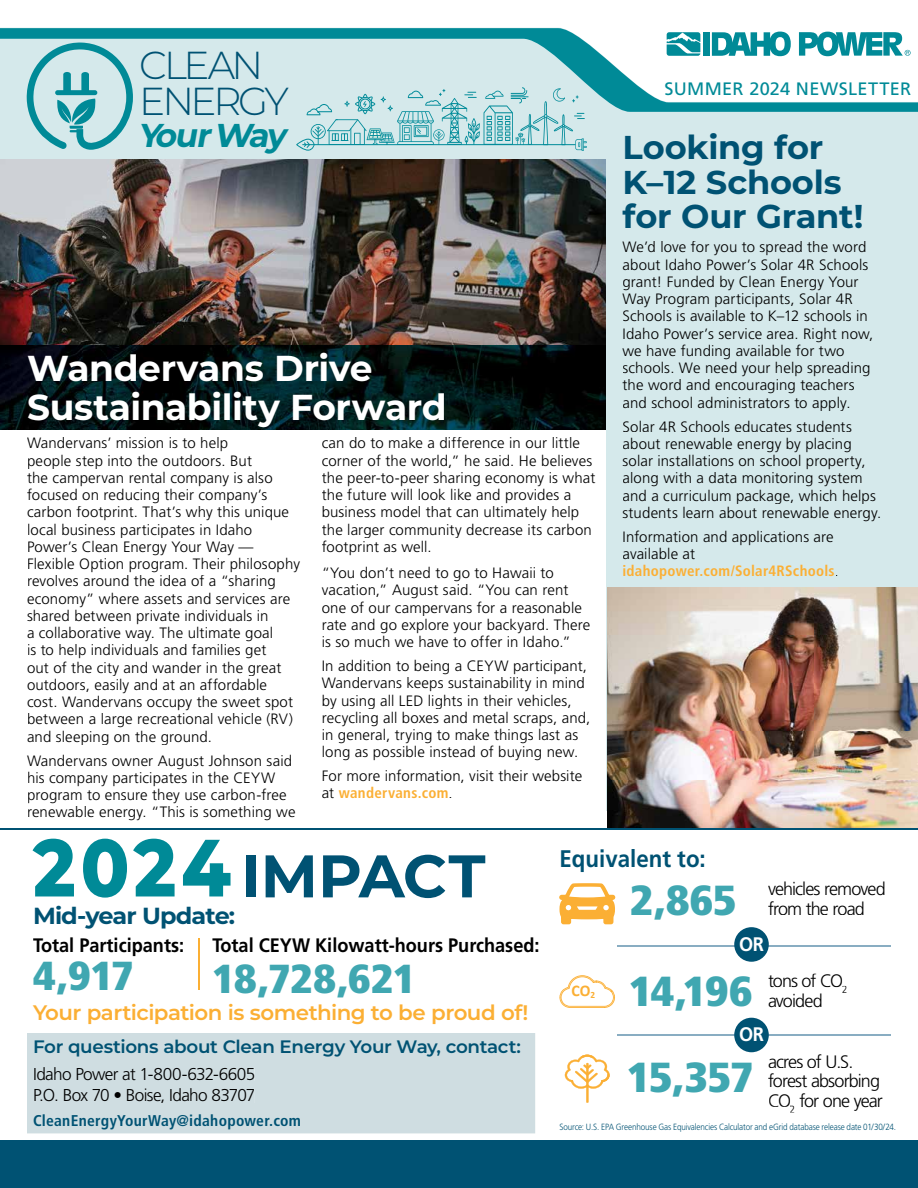
<style>
.page{position:relative;width:918px;height:1188px;background:#fff}
.page>*{position:absolute;margin:0;border:0;box-sizing:border-box;transform-origin:0 0}
.t1{font:800 81px "Montserrat";color:#008a97;scale:.88 1}
.t2{font:700 60px "Montserrat";color:#005273}
.t3{font:900 condensed 42px "Frutiger LT Std";letter-spacing:-.015em;color:#40a7b1;scale:1.07 1}
.t4{font:900 condensed 40.5px "Frutiger LT Std";color:#40a7b1;scale:1.07 1}
.t5{font:300 39px/36px "Montserrat";letter-spacing:-.08em;color:#005273}
.t6{font:700 36px/39px "Montserrat";letter-spacing:-.01em;color:#fff}
.t7{font:700 33px/34.5px "Montserrat";letter-spacing:-.005em;color:#005273}
.t8{font:italic 700 33px "Montserrat";color:#008a97}
.t9{font:700 24px "Frutiger LT Std";color:#005273;scale:.93 1}
.t10{font:700 23.25px "Montserrat";letter-spacing:-.04em;color:#005273}
.t11{font:600 21px "Montserrat";letter-spacing:-.025em;color:#fbaf34}
.t12{font:700 19.65px "Frutiger LT Std";color:#fff;scale:.93 1}
.t13{font:700 19.5px "Frutiger LT Std";color:#000;scale:.93 1}
.t14{font:300 18px/19.5px "Frutiger LT Std";letter-spacing:-.05em;color:#000}
.t15{font:600 18px "Montserrat";letter-spacing:-.02em;color:#005273}
.t16{font:18px "Frutiger LT Std";letter-spacing:.015em;color:#008a97}
.t17{font:300 17.1px/20.2px "Frutiger LT Std";letter-spacing:-.04em;color:#000}
.t18{font:700 16.35px "Calibri";color:#fbaf34}
.t19{font:700 condensed 15.6px "Frutiger LT Std";letter-spacing:.015em;color:#005273}
.t20{font:300 15px/17.2px "Frutiger LT Std";letter-spacing:.01em;color:#000}
.t21{font:300 9px "Frutiger LT Std";letter-spacing:-.015em;color:#005273;scale:.9 1}
.s1{font-weight:700;font-stretch:condensed;color:#fbaf34}
</style>
<div class="page">
<img style="left:0;top:159px;width:606px;height:271px">
<div style="left:606px;top:141px;width:312px;height:670px;background:#d5e9eb"></div>
<div style="left:0;top:26px;width:918px;height:133px;background:#d5e9eb"></div>
<img style="left:607px;top:588px;width:311px;height:240px">
<div style="left:0;top:1140px;width:918px;height:48px;background:#005273"></div>
<svg style="left:0;top:26px;width:918px;height:2px;fill:#fff"></svg>
<svg style="left:0;top:28px;width:918px;height:84px"></svg>
<svg style="left:559px;top:883px;width:56px;height:41px"></svg>
<svg style="left:559px;top:975px;width:56px;height:33px"></svg>
<svg style="left:565px;top:1055px;width:45px;height:48px"></svg>
<hr style="left:618px;top:1034px;width:273px;height:2px;background:#89adc2">
<hr style="left:618px;top:946px;width:273px;height:1px;background:#89adc2">
<div style="left:734px;top:927px;width:35px;height:35px;background:#005273;border-radius:50%"></div>
<div style="left:734px;top:1018px;width:35px;height:34px;background:#005273;border-radius:50%"></div>
<div style="left:27px;top:1033px;width:508px;height:100px;background:#cfdde1"></div>
<hr style="left:198px;top:938px;width:2px;height:52px;background:#fbaf34">
<div style="left:34px;top:1068px;width:220px;height:13px;background:#cfdde1"></div>
<div style="left:34px;top:1088px;width:220px;height:15px;background:#cfdde1"></div>
<svg style="left:296px;top:87px;width:291px;height:64px"></svg>
<svg style="left:27px;top:42px;width:106px;height:108px"></svg>
<hr style="left:0;top:828px;width:918px;height:2px;background:#005273">
<h3 class="t5" style="left:139px;top:46px;width:151px">CLEAN<br>ENERGY</h3>
<h3 class="t8" style="left:138px;top:112px;width:149px">YourWay</h3>
<h3 class="t6" style="left:27px;top:347px;width:421px">Wandervans Drive<br>Sustainability Forward</h3>
<p class="t20" style="left:27px;top:435px;width:275px">Wandervans’ mission is to help<br>people step into the outdoors. But<br>the campervan rental company is also focused on reducing their company’s carbon footprint. That’s why this unique local business participates in Idaho Power’s Clean Energy Your Way — Flexible Option program. Their philosophy revolves around the idea of a “sharing economy” where assets and services are shared between private individuals in<br>a collaborative way. The ultimate goal<br>is to help individuals and families get<br>out of the city and wander in the great outdoors, easily and at an affordable cost. Wandervans occupy the sweet spot between a large recreational vehicle (RV) and sleeping on the ground.</p>
<p class="t20" style="left:27px;top:752px;width:270px">Wandervans owner August Johnson said his company participates in the CEYW program to ensure they use carbon-free renewable energy. “This is something we</p>
<p class="t20" style="left:322px;top:435px;width:275px">can do to make a difference in our little corner of the world,” he said. He believes the peer-to-peer sharing economy is what the future will look like and provides a business model that can ultimately help the larger community decrease its carbon footprint as well.</p>
<p class="t20" style="left:322px;top:564px;width:270px">“You don’t need to go to Hawaii to vacation,” August said. “You can rent one of our campervans for a reasonable rate and go explore your backyard. There is so much we have to offer in Idaho.”</p>
<p class="t20" style="left:322px;top:657px;width:270px">In addition to being a CEYW participant, Wandervans keeps sustainability in mind by using all LED lights in their vehicles, recycling all boxes and metal scraps, and, in general, trying to make things last as long as possible instead of buying new.</p>
<p class="t20" style="left:322px;top:768px;width:262px">For more information, visit their website at <span class="s1">wandervans.com</span>.</p>
<p class="t16" style="left:665px;top:78px;width:248px">SUMMER 2024 NEWSLETTER</p>
<h3 class="t7" style="left:622px;top:129px;width:242px">Looking for<br>K–12 Schools for Our Grant!</h3>
<p class="t20" style="left:622px;top:239px;width:252px">We’d love for you to spread the word about Idaho Power’s Solar 4R Schools grant! Funded by Clean Energy Your Way Program participants, Solar 4R Schools is available to K–12 schools in Idaho Power’s service area. Right now, we have funding available for two schools. We need your help spreading the word and encouraging teachers and school administrators to apply.</p>
<p class="t20" style="left:622px;top:418px;width:260px">Solar 4R Schools educates students about renewable energy by placing solar installations on school property, along with a data monitoring system and a curriculum package, which helps students learn about renewable energy.</p>
<p class="t20" style="left:622px;top:528px;width:218px">Information and applications are available at <span class="s1">idahopower.com/Solar4RSchools</span>.</p>
<h1 class="t1" style="left:33px;top:808px;width:226px">2024</h1>
<h3 class="t10" style="left:33px;top:899px;width:204px">Mid-year Update:</h3>
<h2 class="t2" style="left:241px;top:833px;width:246px">IMPACT</h2>
<h3 class="t13" style="left:33px;top:934px;width:164px">Total Participants:</h3>
<h3 class="t4" style="left:33px;top:951px;width:96px">4,917</h3>
<h3 class="t13" style="left:212px;top:934px;width:353px">Total CEYW Kilowatt-hours Purchased:</h3>
<h3 class="t4" style="left:212px;top:954px;width:192px">18,728,621</h3>
<h3 class="t11" style="left:33px;top:998px;width:497px">Your participation is something to be proud of!</h3>
<p class="t15" style="left:33px;top:1034px;width:489px">For questions about Clean Energy Your Way, contact:</p>
<p class="t17" style="left:33px;top:1065px;width:224px">Idaho Power at 1-800-632-6605<br>P.O. Box 70 • Boise, Idaho 83707</p>
<p class="t19" style="left:33px;top:1111px;width:270px">CleanEnergyYourWay@idahopower.com</p>
<h3 class="t9" style="left:559px;top:844px;width:159px">Equivalent to:</h3>
<h3 class="t3" style="left:630px;top:875px;width:101px">2,865</h3>
<p class="t14" style="left:768px;top:879px;width:119px">vehicles removed</p>
<p class="t14" style="left:768px;top:899px;width:98px">from the road</p>
<h3 class="t12" style="left:739px;top:932px;width:28px">OR</h3>
<p class="t18" style="left:572px;top:980px;width:25px">CO<sub>2</sub></p>
<h3 class="t3" style="left:629px;top:965px;width:117px">14,196</h3>
<p class="t14" style="left:768px;top:972px;width:81px">tons of CO<sub>2 </sub>avoided</p>
<h3 class="t12" style="left:739px;top:1023px;width:28px">OR</h3>
<h3 class="t3" style="left:627px;top:1051px;width:119px">15,357</h3>
<p class="t14" style="left:768px;top:1052px;width:116px">acres of U.S. forest absorbing<br>CO<sub>2</sub> for one year</p>
<p class="t21" style="left:559px;top:1121px;width:376px">Source: U.S. EPA Greenhouse Gas Equivalencies Calculator and eGrid database release date 01/30/24.</p>
</div>
